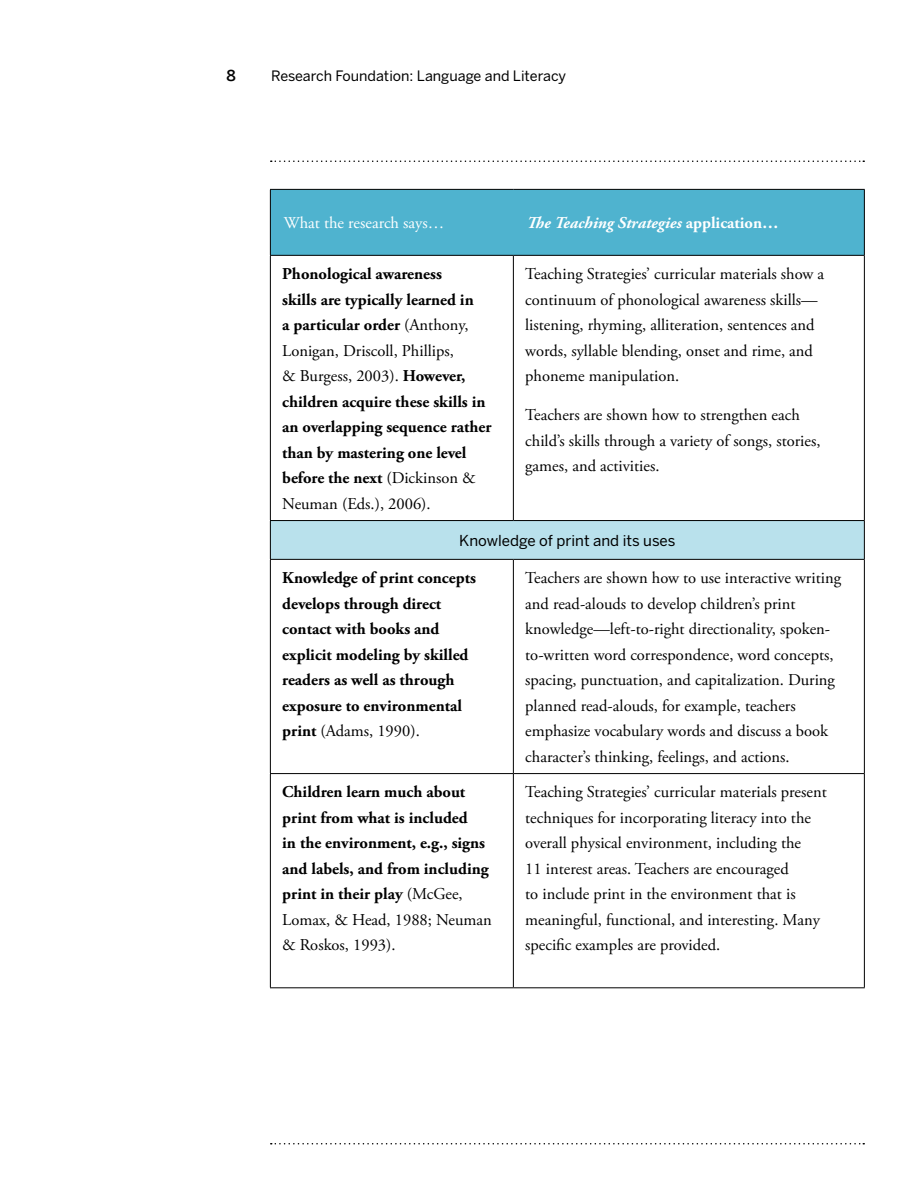
<style>
.page{position:relative;width:918px;height:1188px;background:#fff}
.page>*{position:absolute;margin:0;border:0;box-sizing:border-box;transform-origin:0 0}
.t1{font:16.5px/25.5px "Adobe Garamond Pro";color:#000}
.t2{font:700 16.5px/25.5px "Adobe Garamond Pro";color:#000}
.t3{font:italic 700 16.5px "Adobe Garamond Pro";color:#fff}
.t4{font:16.5px "Adobe Garamond Pro";color:#fff}
.t5{font:15px "Benton Sans";color:#000}
.t6{font:500 15px "Benton Sans";color:#000}
.t7{font:14.25px "Benton Sans";color:#000}
.s1{font-style:normal}
.s2{font-weight:400}
</style>
<div class="page">
<svg style="left:271px;top:160px;width:593px;height:2px"></svg>
<svg style="left:271px;top:1143px;width:593px;height:1px"></svg>
<div style="left:271px;top:190px;width:593px;height:65px;background:#4fb3cf"></div>
<div style="left:270px;top:521px;width:594px;height:38px;background:#b9e1ec"></div>
<hr style="left:270px;top:256px;width:1px;height:264px;background:#000">
<hr style="left:513px;top:256px;width:1px;height:264px;background:#000">
<hr style="left:864px;top:256px;width:1px;height:264px;background:#000">
<hr style="left:270px;top:560px;width:1px;height:213px;background:#000">
<hr style="left:513px;top:560px;width:1px;height:213px;background:#000">
<hr style="left:864px;top:560px;width:1px;height:213px;background:#000">
<hr style="left:270px;top:773px;width:243px;height:1px;background:#000">
<hr style="left:270px;top:774px;width:1px;height:213px;background:#000">
<hr style="left:513px;top:773px;width:352px;height:1px;background:#000">
<hr style="left:513px;top:774px;width:1px;height:213px;background:#000">
<hr style="left:864px;top:774px;width:1px;height:213px;background:#000">
<hr style="left:270px;top:987px;width:243px;height:1px;background:#000">
<hr style="left:513px;top:987px;width:352px;height:1px;background:#000">
<hr style="left:270px;top:189px;width:243px;height:1px;background:#000">
<hr style="left:270px;top:190px;width:1px;height:65px;background:#000">
<hr style="left:270px;top:255px;width:243px;height:1px;background:#000">
<hr style="left:270px;top:520px;width:243px;height:1px;background:#000">
<hr style="left:270px;top:521px;width:1px;height:38px;background:#000">
<hr style="left:513px;top:520px;width:352px;height:1px;background:#000">
<hr style="left:864px;top:521px;width:1px;height:38px;background:#000">
<hr style="left:270px;top:559px;width:243px;height:1px;background:#000">
<hr style="left:513px;top:559px;width:352px;height:1px;background:#000">
<hr style="left:513px;top:189px;width:352px;height:1px;background:#000">
<hr style="left:864px;top:190px;width:1px;height:65px;background:#000">
<hr style="left:513px;top:255px;width:352px;height:1px;background:#000">
<p class="t6" style="left:226px;top:67px;width:11px">8</p>
<p class="t7" style="left:271px;top:67px;width:297px">Research Foundation: Language and Literacy</p>
<p class="t4" style="left:284px;top:213px;width:162px">What the research says…</p>
<p class="t3" style="left:527px;top:214px;width:253px">The Teaching Strategies <span class="s1">application…</span></p>
<p class="t2" style="left:282px;top:261px;width:211px">Phonological awareness<br>skills are typically learned in<br>a particular order <span class="s2">(Anthony,<br>Lonigan, Driscoll, Phillips,<br>&amp; Burgess, 2003).</span> However, children acquire these skills in an overlapping sequence rather than by mastering one level before the next <span class="s2">(Dickinson &amp;<br>Neuman (Eds.), 2006).</span></p>
<p class="t1" style="left:525px;top:262px;width:301px">Teaching Strategies’ curricular materials show a continuum of phonological awareness skills— listening, rhyming, alliteration, sentences and words, syllable blending, onset and rime, and phoneme manipulation.</p>
<p class="t1" style="left:525px;top:403px;width:297px">Teachers are shown how to strengthen each child’s skills through a variety of songs, stories, games, and activities.</p>
<p class="t5" style="left:459px;top:532px;width:218px">Knowledge of print and its uses</p>
<p class="t2" style="left:282px;top:566px;width:195px">Knowledge of print concepts develops through direct contact with books and explicit modeling by skilled readers as well as through exposure to environmental print <span class="s2">(Adams, 1990).</span></p>
<p class="t1" style="left:525px;top:566px;width:317px">Teachers are shown how to use interactive writing and read-alouds to develop children’s print knowledge—left-to-right directionality, spoken&shy;to-written word correspondence, word concepts, spacing, punctuation, and capitalization. During planned read-alouds, for example, teachers emphasize vocabulary words and discuss a book character’s thinking, feelings, and actions.</p>
<p class="t2" style="left:282px;top:780px;width:211px">Children learn much about print from what is included<br>in the environment, e.g., signs and labels, and from including print in their play <span class="s2">(McGee,<br>Lomax, &amp; Head, 1988; Neuman &amp; Roskos, 1993).</span></p>
<p class="t1" style="left:525px;top:780px;width:303px">Teaching Strategies’ curricular materials present techniques for incorporating literacy into the overall physical environment, including the<br>11 interest areas. Teachers are encouraged<br>to include print in the environment that is meaningful, functional, and interesting. Many specific examples are provided.</p>
</div>
